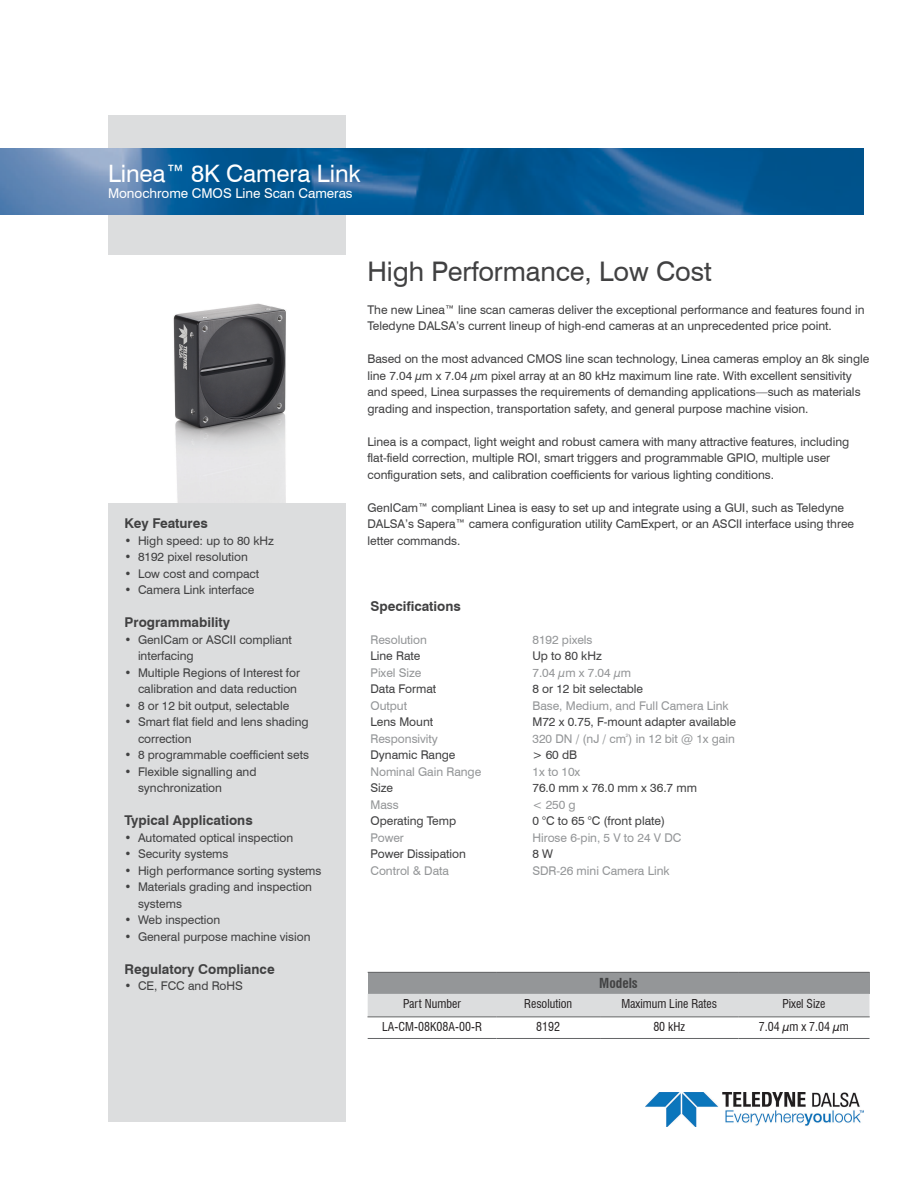
<style>
.page{position:relative;width:918px;height:1188px;background:#fff}
.page>*{position:absolute;margin:0;border:0;box-sizing:border-box;transform-origin:0 0}
.t1{font:27px "Swiss 721 BT";letter-spacing:-.005em;color:#414142}
.t2{font:24px "Swiss 721 BT";letter-spacing:-.005em;color:#fff}
.t3{font:700 13.5px "Swiss 721 BT";color:#414142}
.t4{font:13.5px "Swiss 721 BT";letter-spacing:-.005em;color:#fff}
.t5{font:700 condensed 13.5px "Swiss 721 BT";letter-spacing:-.005em;color:#414142}
.t6{font:12px/16.5px "Swiss 721 BT";letter-spacing:-.005em;color:#414142}
.t7{font:12px "Swiss 721 BT";letter-spacing:-.005em;color:#949698}
.t8{font:condensed 12px "Swiss 721 BT";color:#231f20}
.t9{font:4.8px "Swiss 721 BT";color:#949698}
</style>
<div class="page">
<img style="left:646px;top:1092px;width:218px;height:35px">
<div style="left:108px;top:116px;width:237px;height:1006px;background:#dcddde"></div>
<img style="left:0;top:148px;width:864px;height:66px">
<div style="left:108px;top:255px;width:237px;height:248px;background:#fff"></div>
<img style="left:173px;top:303px;width:113px;height:200px">
<div style="left:368px;top:972px;width:502px;height:22px;background:#949698"></div>
<div style="left:368px;top:994px;width:502px;height:23px;background:#dcddde"></div>
<hr style="left:368px;top:972px;width:128px;height:1px;background:#636466">
<hr style="left:496px;top:972px;width:104px;height:1px;background:#636466">
<hr style="left:600px;top:972px;width:138px;height:1px;background:#636466">
<hr style="left:738px;top:972px;width:132px;height:1px;background:#636466">
<hr style="left:367px;top:1017px;width:129px;height:1px;background:#636466">
<hr style="left:496px;top:1017px;width:104px;height:1px;background:#636466">
<hr style="left:600px;top:1017px;width:138px;height:1px;background:#636466">
<hr style="left:738px;top:1017px;width:132px;height:1px;background:#636466">
<hr style="left:368px;top:1038px;width:128px;height:1px;background:#636466">
<hr style="left:496px;top:1038px;width:104px;height:1px;background:#636466">
<hr style="left:600px;top:1038px;width:138px;height:1px;background:#636466">
<hr style="left:738px;top:1038px;width:132px;height:1px;background:#636466">
<h2 class="t2" style="left:108px;top:158px;width:255px">Linea™ 8K Camera Link</h2>
<p class="t4" style="left:108px;top:185px;width:246px">Monochrome CMOS Line Scan Cameras</p>
<p class="t3" style="left:124px;top:515px;width:85px">Key Features</p>
<p class="t6" style="left:125px;top:532px;width:151px">• High speed: up to 80 kHz</p>
<p class="t6" style="left:125px;top:548px;width:125px">• 8192 pixel resolution</p>
<p class="t6" style="left:125px;top:565px;width:136px">• Low cost and compact</p>
<p class="t6" style="left:125px;top:581px;width:131px">• Camera Link interface</p>
<p class="t3" style="left:125px;top:614px;width:107px">Programmability</p>
<p class="t6" style="left:138px;top:631px;width:155px;text-indent:-14px">• GenICam or ASCII compliant interfacing</p>
<p class="t6" style="left:125px;top:664px;width:177px;text-align:right">• Multiple Regions of Interest for calibration and data reduction</p>
<p class="t6" style="left:125px;top:697px;width:166px">• 8 or 12 bit output, selectable</p>
<p class="t6" style="left:138px;top:713px;width:172px;text-indent:-14px">• Smart flat field and lens shading correction</p>
<p class="t6" style="left:125px;top:746px;width:186px">• 8 programmable coefficient sets</p>
<p class="t6" style="left:138px;top:763px;width:120px;text-indent:-14px">• Flexible signalling and synchronization</p>
<p class="t3" style="left:125px;top:812px;width:130px">Typical Applications</p>
<p class="t6" style="left:125px;top:829px;width:170px">• Automated optical inspection</p>
<p class="t6" style="left:125px;top:846px;width:105px">• Security systems</p>
<p class="t6" style="left:125px;top:862px;width:198px">• High performance sorting systems</p>
<p class="t6" style="left:138px;top:879px;width:176px;text-indent:-14px">• Materials grading and inspection systems</p>
<p class="t6" style="left:125px;top:912px;width:97px">• Web inspection</p>
<p class="t6" style="left:125px;top:928px;width:188px">• General purpose machine vision</p>
<p class="t3" style="left:125px;top:961px;width:152px">Regulatory Compliance</p>
<p class="t6" style="left:125px;top:978px;width:120px">• CE, FCC and RoHS</p>
<h1 class="t1" style="left:367px;top:255px;width:346px">High Performance, Low Cost</h1>
<p class="t6" style="left:367px;top:301px;width:499px">The new Linea™ line scan cameras deliver the exceptional performance and features found in<br>Teledyne DALSA’s current lineup of high-end cameras at an unprecedented price point.</p>
<p class="t6" style="left:367px;top:350px;width:503px">Based on the most advanced CMOS line scan technology, Linea cameras employ an 8k single line 7.04 µm x 7.04 µm pixel array at an 80 kHz maximum line rate. With excellent sensitivity and speed, Linea surpasses the requirements of demanding applications—such as materials grading and inspection, transportation safety, and general purpose machine vision.</p>
<p class="t6" style="left:367px;top:433px;width:483px">Linea is a compact, light weight and robust camera with many attractive features, including flat-field correction, multiple ROI, smart triggers and programmable GPIO, multiple user configuration sets, and calibration coefficients for various lighting conditions.</p>
<p class="t6" style="left:367px;top:499px;width:488px">GenICam™ compliant Linea is easy to set up and integrate using a GUI, such as Teledyne<br>DALSA’s Sapera™ camera configuration utility CamExpert, or an ASCII interface using three letter commands.</p>
<p class="t3" style="left:370px;top:598px;width:92px">Specifications</p>
<p class="t7" style="left:370px;top:632px;width:58px">Resolution</p>
<p class="t7" style="left:532px;top:632px;width:62px">8192 pixels</p>
<p class="t6" style="left:370px;top:647px;width:51px">Line Rate</p>
<p class="t6" style="left:532px;top:647px;width:71px">Up to 80 kHz</p>
<p class="t7" style="left:370px;top:665px;width:52px">Pixel Size</p>
<p class="t7" style="left:532px;top:665px;width:100px">7.04 µm x 7.04 µm</p>
<p class="t6" style="left:370px;top:680px;width:67px">Data Format</p>
<p class="t6" style="left:532px;top:680px;width:112px">8 or 12 bit selectable</p>
<p class="t7" style="left:370px;top:698px;width:38px">Output</p>
<p class="t7" style="left:532px;top:698px;width:198px">Base, Medium, and Full Camera Link</p>
<p class="t6" style="left:370px;top:713px;width:64px">Lens Mount</p>
<p class="t6" style="left:532px;top:713px;width:205px">M72 x 0.75, F-mount adapter available</p>
<p class="t7" style="left:370px;top:731px;width:69px">Responsivity</p>
<p class="t7" style="left:532px;top:731px;width:204px">320 DN / (nJ / cm ) in 12 bit @ 1x gain</p>
<p class="t9" style="left:626px;top:732px;width:4px">2</p>
<p class="t6" style="left:370px;top:746px;width:87px">Dynamic Range</p>
<p class="t6" style="left:532px;top:746px;width:46px">&gt; 60 dB</p>
<p class="t7" style="left:370px;top:764px;width:112px">Nominal Gain Range</p>
<p class="t7" style="left:532px;top:764px;width:49px">1x to 10x</p>
<p class="t6" style="left:370px;top:779px;width:24px">Size</p>
<p class="t6" style="left:532px;top:779px;width:166px">76.0 mm x 76.0 mm x 36.7 mm</p>
<p class="t7" style="left:370px;top:797px;width:30px">Mass</p>
<p class="t7" style="left:532px;top:797px;width:45px">&lt; 250 g</p>
<p class="t6" style="left:370px;top:812px;width:87px">Operating Temp</p>
<p class="t6" style="left:532px;top:812px;width:134px">0 °C to 65 °C (front plate)</p>
<p class="t7" style="left:370px;top:830px;width:35px">Power</p>
<p class="t7" style="left:532px;top:830px;width:150px">Hirose 6-pin, 5 V to 24 V DC</p>
<p class="t6" style="left:370px;top:845px;width:97px">Power Dissipation</p>
<p class="t6" style="left:532px;top:845px;width:22px">8 W</p>
<p class="t7" style="left:370px;top:863px;width:80px">Control &amp; Data</p>
<p class="t7" style="left:532px;top:863px;width:139px">SDR-26 mini Camera Link</p>
<p class="t5" style="left:599px;top:975px;width:40px">Models</p>
<p class="t8" style="left:403px;top:997px;width:59px">Part Number</p>
<p class="t8" style="left:524px;top:997px;width:49px">Resolution</p>
<p class="t8" style="left:621px;top:997px;width:97px">Maximum Line Rates</p>
<p class="t8" style="left:782px;top:997px;width:44px">Pixel Size</p>
<p class="t8" style="left:382px;top:1020px;width:101px">LA-CM-08K08A-00-R</p>
<p class="t8" style="left:536px;top:1020px;width:25px">8192</p>
<p class="t8" style="left:653px;top:1020px;width:33px">80 kHz</p>
<p class="t8" style="left:759px;top:1020px;width:92px">7.04 µm x 7.04 µm</p>
</div>
